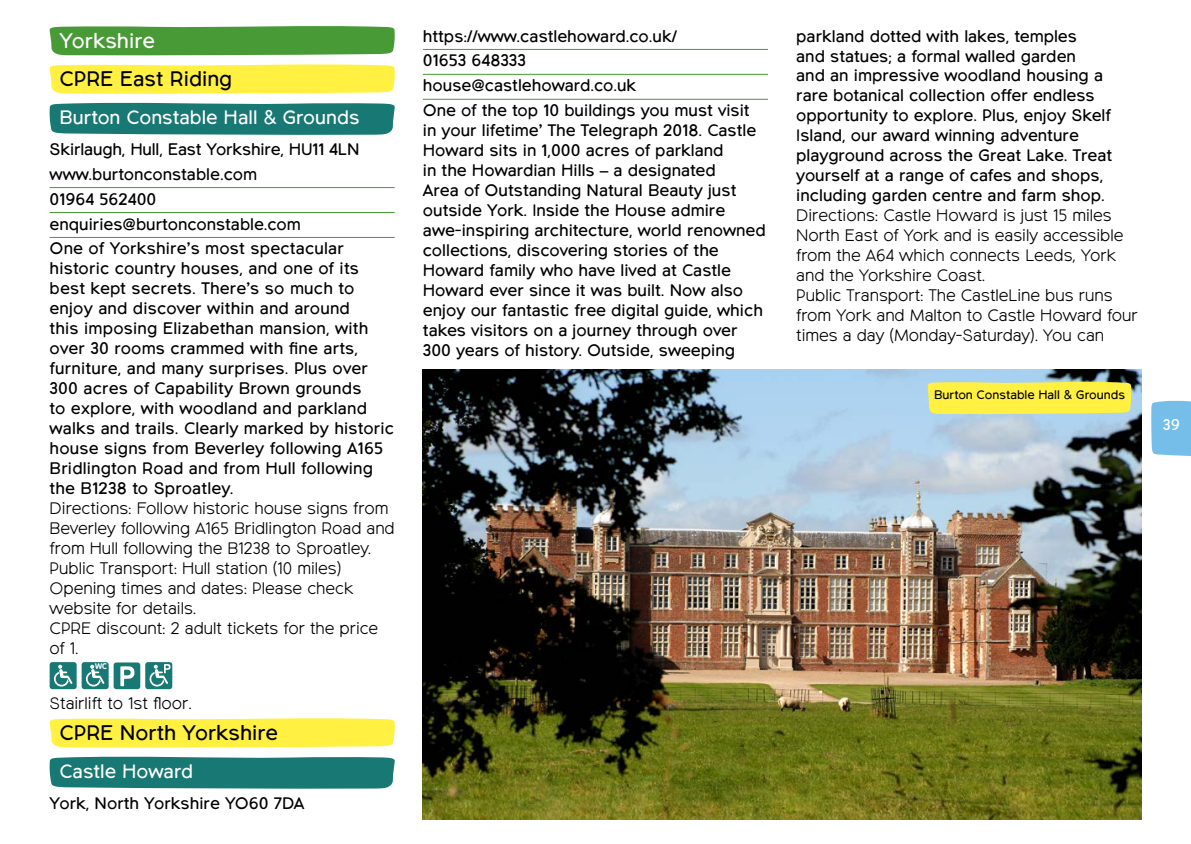
<style>
.page{position:relative;width:1191px;height:844px;background:#fff}
.page>*{position:absolute;margin:0;border:0;box-sizing:border-box;transform-origin:0 0}
.t1{font:21px "Northwoods";color:#000}
.t2{font:21px "Northwoods";color:#fff}
.t3{font:19.25px "Northwoods";color:#fff}
.t4{font:16.62px/19.9px "Northwoods";color:#000}
.t5{font:300 16.62px/19.9px "Northwoods";color:#000}
.t6{font:15.22px "Northwoods";color:#fff}
.t7{font:12.25px "Northwoods";color:#000}
.t8{font:700 8.22px "VAG Rounded Std";color:#fff;scale:.96 1}
</style>
<div class="page">
<svg style="left:1151px;top:400px;width:40px;height:56px;background:#7dc1eb"></svg>
<hr style="left:423px;top:49px;width:345px;height:1px;background:#479a36">
<hr style="left:423px;top:74px;width:345px;height:1px;background:#479a36">
<hr style="left:423px;top:99px;width:345px;height:1px;background:#479a36">
<hr style="left:50px;top:187px;width:345px;height:1px;background:#479a36">
<hr style="left:50px;top:212px;width:345px;height:1px;background:#479a36">
<hr style="left:50px;top:237px;width:345px;height:1px;background:#479a36">
<div style="left:50px;top:26px;width:345px;height:29px;background:#479a36"></div>
<svg style="left:50px;top:64px;width:345px;height:30px;background:#fff04e"></svg>
<svg style="left:49px;top:102px;width:346px;height:33px;background:#28817d"></svg>
<div style="left:50px;top:662px;width:27px;height:27px;background:#187873;border-radius:3px"></div>
<svg style="left:54px;top:664px;width:18px;height:22px"></svg>
<div style="left:82px;top:662px;width:27px;height:27px;background:#187873;border-radius:3px"></div>
<svg style="left:86px;top:664px;width:18px;height:22px"></svg>
<div style="left:114px;top:662px;width:26px;height:27px;background:#187873;border-radius:3px"></div>
<svg style="left:120px;top:666px;width:14px;height:20px"></svg>
<div style="left:145px;top:662px;width:27px;height:27px;background:#187873;border-radius:3px"></div>
<svg style="left:149px;top:664px;width:21px;height:22px"></svg>
<div style="left:50px;top:718px;width:345px;height:29px;background:#fff042"></div>
<svg style="left:49px;top:756px;width:346px;height:32px;background:#247f7a"></svg>
<img style="left:423px;top:370px;width:718px;height:449px">
<svg style="left:927px;top:380px;width:204px;height:34px;background:#f5ea4f"></svg>
<p class="t2" style="left:60px;top:28px;width:97px">Yorkshire</p>
<p class="t1" style="left:60px;top:67px;width:174px">CPRE East Riding</p>
<p class="t3" style="left:60px;top:106px;width:302px">Burton Constable Hall &amp; Grounds</p>
<p class="t4" style="left:50px;top:137px;width:311px;line-height:24.8px">Skirlaugh, Hull, East Yorkshire, HU11 4LN www.burtonconstable.com<br>01964 562400 enquiries@burtonconstable.com<br>One of Yorkshire’s most spectacular</p>
<p class="t4" style="left:50px;top:259px;width:346px">historic country houses, and one of its best kept secrets. There’s so much to enjoy and discover within and around<br>this imposing Elizabethan mansion, with over 30 rooms crammed with fine arts, furniture, and many surprises. Plus over 300 acres of Capability Brown grounds<br>to explore, with woodland and parkland walks and trails. Clearly marked by historic house signs from Beverley following A165<br>Bridlington Road and from Hull following the B1238 to Sproatley.</p>
<p class="t5" style="left:50px;top:499px;width:346px">Directions: Follow historic house signs from Beverley following A165 Bridlington Road and from Hull following the B1238 to Sproatley.<br>Public Transport: Hull station (10 miles)<br>Opening times and dates: Please check website for details.<br>CPRE discount: 2 adult tickets for the price of 1.</p>
<p class="t8" style="left:95px;top:661px;width:14px">WC</p>
<p class="t5" style="left:50px;top:693px;width:144px">Stairlift to 1st floor.</p>
<p class="t1" style="left:60px;top:720px;width:220px">CPRE North Yorkshire</p>
<p class="t3" style="left:60px;top:760px;width:135px">Castle Howard</p>
<p class="t4" style="left:50px;top:793px;width:256px">York, North Yorkshire YO60 7DA</p>
<p class="t4" style="left:423px;top:24px;width:328px;line-height:24.8px">https://www.castlehoward.co.uk/<br>01653 648333<br>house@castlehoward.co.uk<br>One of the top 10 buildings you must visit</p>
<p class="t4" style="left:423px;top:121px;width:344px">in your lifetime’ The Telegraph 2018. Castle Howard sits in 1,000 acres of parkland<br>in the Howardian Hills – a designated<br>Area of Outstanding Natural Beauty just outside York. Inside the House admire awe-inspiring architecture, world renowned collections, discovering stories of the Howard family who have lived at Castle Howard ever since it was built. Now also enjoy our fantastic free digital guide, which takes visitors on a journey through over 300 years of history. Outside, sweeping</p>
<p class="t4" style="left:796px;top:26px;width:317px">parkland dotted with lakes, temples<br>and statues; a formal walled garden<br>and an impressive woodland housing a rare botanical collection offer endless opportunity to explore. Plus, enjoy Skelf Island, our award winning adventure playground across the Great Lake. Treat yourself at a range of cafes and shops, including garden centre and farm shop.</p>
<p class="t5" style="left:796px;top:206px;width:343px">Directions: Castle Howard is just 15 miles North East of York and is easily accessible from the A64 which connects Leeds, York and the Yorkshire Coast.<br>Public Transport: The CastleLine bus runs from York and Malton to Castle Howard four times a day (Monday-Saturday). You can</p>
<p class="t7" style="left:934px;top:387px;width:192px">Burton Constable Hall &amp; Grounds</p>
<p class="t6" style="left:1163px;top:416px;width:18px">39</p>
</div>
